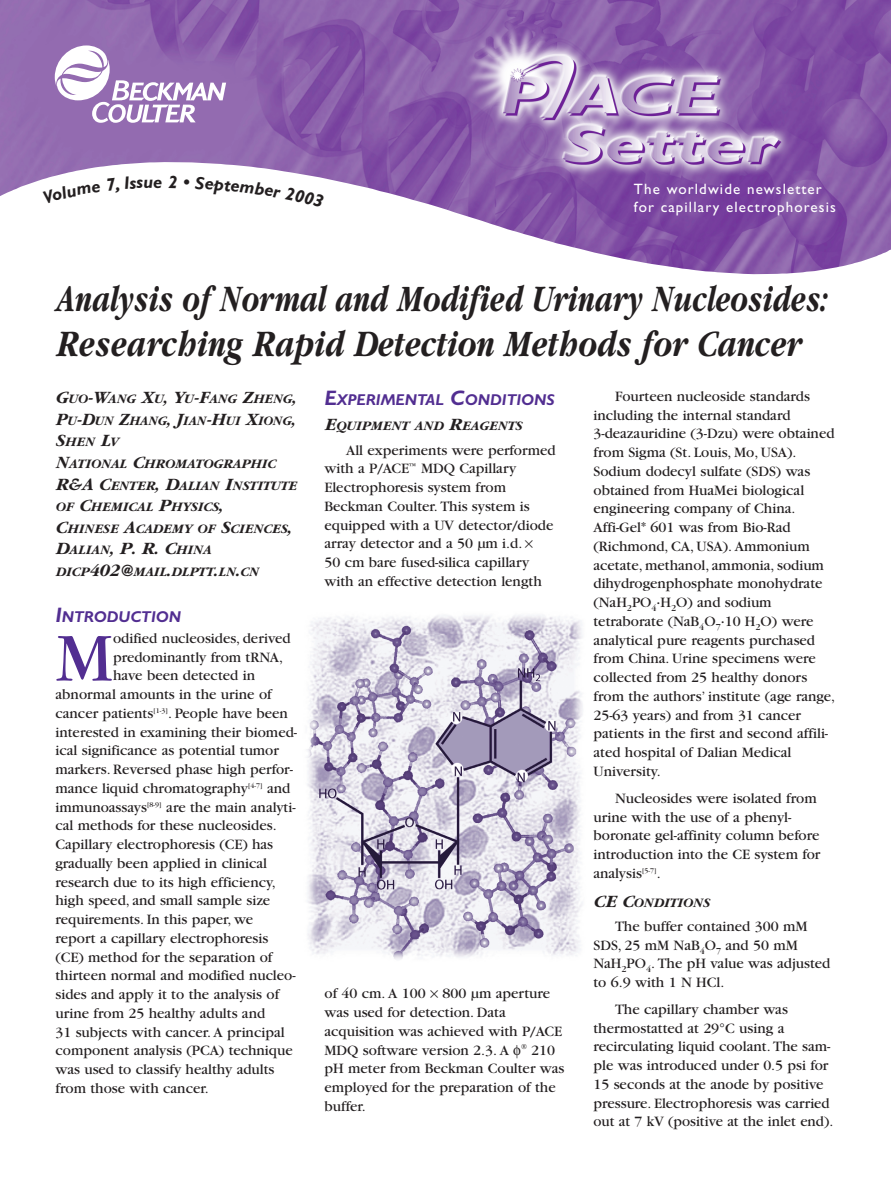
<style>
.page{position:relative;width:891px;height:1188px;background:#fff}
.page>*{position:absolute;margin:0;border:0;box-sizing:border-box;transform-origin:0 0}
.t1{font:71.4px "Garamond";color:#522e91}
.t2{font:italic 700 39px/45px "Garamond";color:#231f20;scale:.75 1}
.t3{font:italic 700 18px "Gill Sans";color:#231f20}
.t4{font:italic 700 15.75px "Gill Sans";color:#522e91}
.t5{font:15px/18.8px "Garamond";color:#231f20}
.t6{font:15px/18px "Gill Sans";letter-spacing:.075em;color:#fff}
.t7{font:italic 700 13.5px/21.6px "Garamond";color:#231f20}
.s1{font-size:18px}
.s2{font-size:21px}
</style>
<div class="page">
<img style="left:0;top:0;width:891px;height:274px">
<svg style="left:55px;top:45px;width:171px;height:78px"></svg>
<img style="left:307px;top:615px;width:276px;height:345px">
<svg style="left:43px;top:183px;width:58px;height:20px"></svg>
<svg style="left:107px;top:177px;width:46px;height:16px"></svg>
<svg style="left:169px;top:176px;width:8px;height:12px"></svg>
<svg style="left:184px;top:180px;width:5px;height:5px"></svg>
<svg style="left:195px;top:177px;width:129px;height:31px"></svg>
<p class="t3" style="left:153px;top:176px;width:11px">e</p>
<p class="t6" style="left:634px;top:182px;width:204px">The worldwide newsletter for capillary electrophoresis</p>
<h2 class="t2" style="left:56px;top:280px;width:1030px">Analysis of Normal and Modified Urinary Nucleosides:<br>Researching Rapid Detection Methods for Cancer</h2>
<p class="t7" style="left:55px;top:389px;width:243px"><span class="s1">G</span>UO<span class="s1">-W</span>ANG <span class="s1">X</span>U<span class="s1">, Y</span>U<span class="s1">-F</span>ANG <span class="s1">Z</span>HENG<span class="s1">,<br>P</span>U<span class="s1">-D</span>UN <span class="s1">Z</span>HANG<span class="s1">, J</span>IAN<span class="s1">-H</span>UI <span class="s1">X</span>IONG<span class="s1">,<br>S</span>HEN <span class="s1">L</span>V<br><span class="s1">N</span>ATIONAL <span class="s1">C</span>HROMATOGRAPHIC<br><span class="s1">R&amp;A C</span>ENTER<span class="s1">, D</span>ALIAN <span class="s1">I</span>NSTITUTE<br>OF <span class="s1">C</span>HEMICAL <span class="s1">P</span>HYSICS<span class="s1">,<br>C</span>HINESE <span class="s1">A</span>CADEMY OF <span class="s1">S</span>CIENCES<span class="s1">,<br>D</span>ALIAN<span class="s1">, P. R. C</span>HINA<br>DICP<span class="s1">402@</span>MAIL<span class="s1">.</span>DLPTT<span class="s1">.</span>LN<span class="s1">.</span>CN</p>
<p class="t4" style="left:56px;top:611px;width:127px"><span class="s2">I</span>NTRODUCTION</p>
<h1 class="t1" style="left:56px;top:633px;width:59px">M</h1>
<p class="t5" style="left:113px;top:630px;width:179px">odified nucleosides, derived</p>
<p class="t5" style="left:113px;top:649px;width:172px">predominantly from tRNA,</p>
<p class="t5" style="left:113px;top:668px;width:144px">have been detected in</p>
<p class="t5" style="left:56px;top:686px;width:218px">abnormal amounts in the urine of</p>
<p class="t5" style="left:56px;top:705px;width:234px">cancer patients<sup>[1-3]</sup>. People have been</p>
<p class="t5" style="left:56px;top:724px;width:243px">interested in examining their biomed-</p>
<p class="t5" style="left:56px;top:743px;width:225px">ical significance as potential tumor</p>
<p class="t5" style="left:56px;top:761px;width:239px">markers. Reversed phase high perfor-</p>
<p class="t5" style="left:56px;top:780px;width:236px">mance liquid chromatography<sup>[4-7]</sup> and</p>
<p class="t5" style="left:56px;top:799px;width:242px">immunoassays<sup>[8-9]</sup> are the main analyti-</p>
<p class="t5" style="left:55px;top:818px;width:223px">cal methods for these nucleosides.</p>
<p class="t5" style="left:55px;top:836px;width:219px">Capillary electrophoresis (CE) has</p>
<p class="t5" style="left:55px;top:855px;width:213px">gradually been applied in clinical</p>
<p class="t5" style="left:55px;top:874px;width:222px">research due to its high efficiency,</p>
<p class="t5" style="left:55px;top:893px;width:216px">high speed, and small sample size</p>
<p class="t5" style="left:55px;top:911px;width:199px">requirements. In this paper, we</p>
<p class="t5" style="left:55px;top:930px;width:214px">report a capillary electrophoresis</p>
<p class="t5" style="left:55px;top:949px;width:219px">(CE) method for the separation of</p>
<p class="t5" style="left:55px;top:968px;width:242px">thirteen normal and modified nucleo-</p>
<p class="t5" style="left:55px;top:986px;width:225px">sides and apply it to the analysis of</p>
<p class="t5" style="left:55px;top:1005px;width:211px">urine from 25 healthy adults and</p>
<p class="t5" style="left:55px;top:1024px;width:231px">31 subjects with cancer. A principal</p>
<p class="t5" style="left:55px;top:1043px;width:239px">component analysis (PCA) technique</p>
<p class="t5" style="left:55px;top:1061px;width:220px">was used to classify healthy adults</p>
<p class="t5" style="left:55px;top:1080px;width:155px">from those with cancer.</p>
<p class="t4" style="left:324px;top:395px;width:232px"><span class="s2">E</span>XPERIMENTAL <span class="s2">C</span>ONDITIONS</p>
<p class="t7" style="left:324px;top:417px;width:199px"><span class="s1">E</span>QUIPMENT AND <span class="s1">R</span>EAGENTS</p>
<p class="t5" style="left:324px;top:442px;width:233px;text-indent:22px">All experiments were performed with a P/ACE<sup>™</sup> MDQ Capillary<br>Electrophoresis system from<br>Beckman Coulter. This system is equipped with a UV detector/diode array detector and a 50 µm i.d.<br>50 cm bare fused-silica capillary with an effective detection length</p>
<p class="t5" style="left:324px;top:986px;width:239px">of 40 cm. A 100 800 µm aperture was used for detection. Data acquisition was achieved with P/ACE<br>MDQ software version 2.3. A</p>
<p class="t5" style="left:325px;top:1042px;width:241px;text-indent:207px">210 pH meter from Beckman Coulter was employed for the preparation of the buffer.</p>
<p class="t5" style="left:593px;top:388px;width:243px;text-indent:22px">Fourteen nucleoside standards including the internal standard<br>3-deazauridine (3-Dzu) were obtained from Sigma (St. Louis, Mo, USA).<br>Sodium dodecyl sulfate (SDS) was obtained from HuaMei biological engineering company of China.<br>Affi-Gel* 601 was from Bio-Rad (Richmond, CA, USA). Ammonium acetate, methanol, ammonia, sodium dihydrogenphosphate monohydrate (NaH<sub>2</sub>PO<sub>4</sub>·H<sub>2</sub>O) and sodium tetraborate (NaB<sub>4</sub>O<sub>7</sub>·10 H<sub>2</sub>O) were analytical pure reagents purchased from China. Urine specimens were collected from 25 healthy donors from the authors’ institute (age range,<br>25-63 years) and from 31 cancer patients in the first and second affili&shy;ated hospital of Dalian Medical<br>University.</p>
<p class="t5" style="left:593px;top:790px;width:228px;text-indent:22px">Nucleosides were isolated from urine with the use of a phenyl&shy;boronate gel-affinity column before introduction into the CE system for analysis<sup>[5-7]</sup>.</p>
<p class="t7" style="left:594px;top:893px;width:118px"><span class="s1">CE C</span>ONDITIONS</p>
<p class="t5" style="left:593px;top:918px;width:238px;text-indent:22px">The buffer contained 300 mM<br>SDS, 25 mM NaB<sub>4</sub>O<sub>7</sub> and 50 mM<br>NaH<sub>2</sub>PO<sub>4</sub>. The pH value was adjusted to 6.9 with 1 N HCl.</p>
<p class="t5" style="left:593px;top:1001px;width:241px;text-indent:22px">The capillary chamber was thermostatted at 29°C using a recirculating liquid coolant. The sam&shy;ple was introduced under 0.5 psi for 15 seconds at the anode by positive pressure. Electrophoresis was carried out at 7 kV (positive at the inlet end).</p>
</div>
